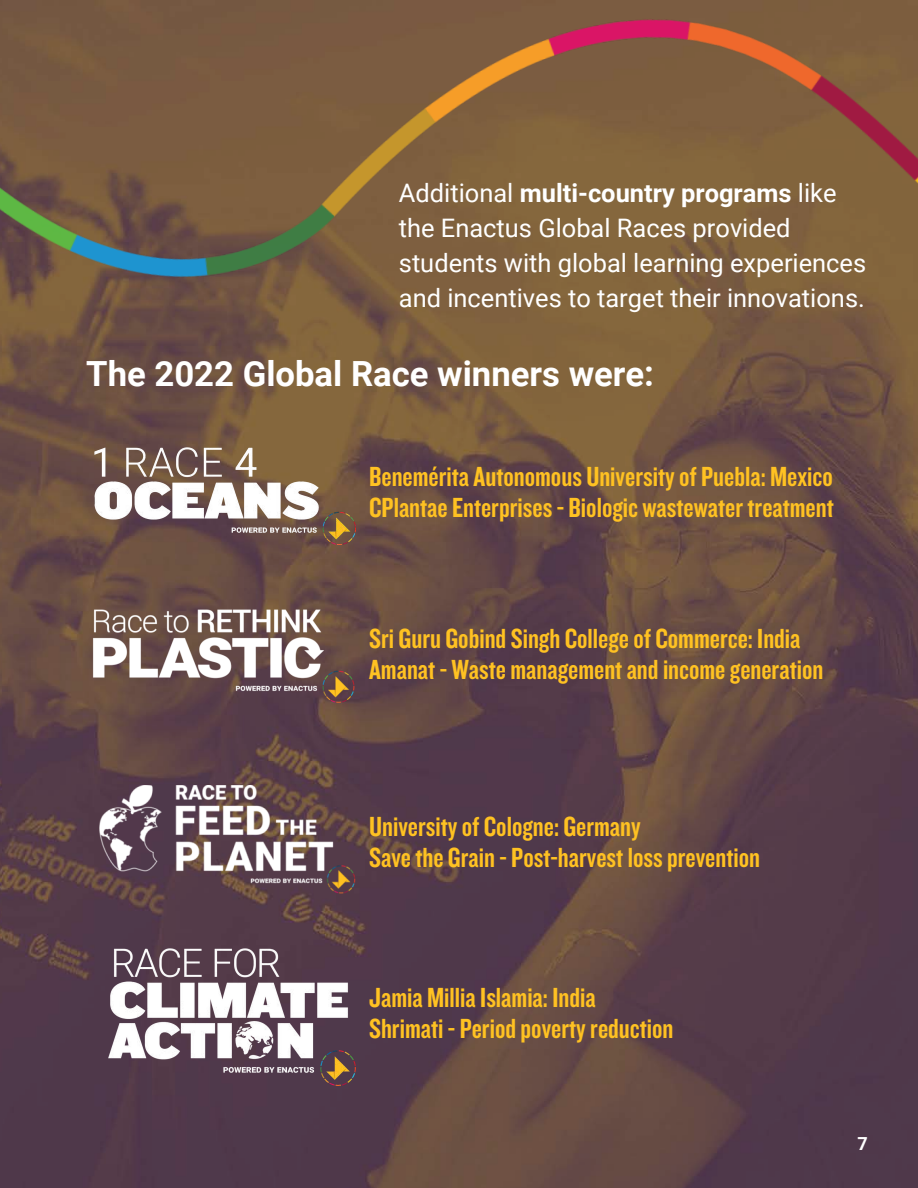
<style>
.page{position:relative;width:918px;height:1188px;background:#fff}
.page>*{position:absolute;margin:0;border:0;box-sizing:border-box;transform-origin:0 0}
.t1{font:700 34.65px "Roboto";color:#fff}
.t2{font:28.65px "Knockout HTF49 Liteweight";color:#ffc222}
.t3{font:25.5px/34.8px "Roboto";color:#fff}
.t4{font:700 18px "Roboto";color:#fff}
.s1{font-weight:700}
</style>
<div class="page">
<img style="left:0;top:812px;width:918px;height:376px">
<img style="left:92px;top:812px;width:263px;height:89px">
<img style="left:109px;top:944px;width:246px;height:142px">
<img style="left:0;top:0;width:918px;height:812px">
<p class="t3" style="left:399px;top:176px;width:469px">Additional <span class="s1">multi-country programs</span> like the Enactus Global Races provided students with global learning experiences and incentives to target their innovations.</p>
<p class="t1" style="left:86px;top:354px;width:569px">The 2022 Global Race winners were:</p>
<p class="t2" style="left:369px;top:462px;width:465px">Benemérita Autonomous University of Puebla: Mexico</p>
<p class="t2" style="left:369px;top:493px;width:466px">CPlantae Enterprises - Biologic wastewater treatment</p>
<p class="t2" style="left:369px;top:624px;width:433px">Sri Guru Gobind Singh College of Commerce: India</p>
<p class="t2" style="left:369px;top:655px;width:456px">Amanat - Waste management and income generation</p>
<p class="t2" style="left:369px;top:812px;width:273px">University of Cologne: Germany</p>
<p class="t2" style="left:369px;top:843px;width:392px">Save the Grain - Post-harvest loss prevention</p>
<p class="t2" style="left:369px;top:983px;width:228px">Jamia Millia Islamia: India</p>
<p class="t2" style="left:369px;top:1014px;width:306px">Shrimati - Period poverty reduction</p>
<p class="t4" style="left:858px;top:1133px;width:12px">7</p>
</div>
